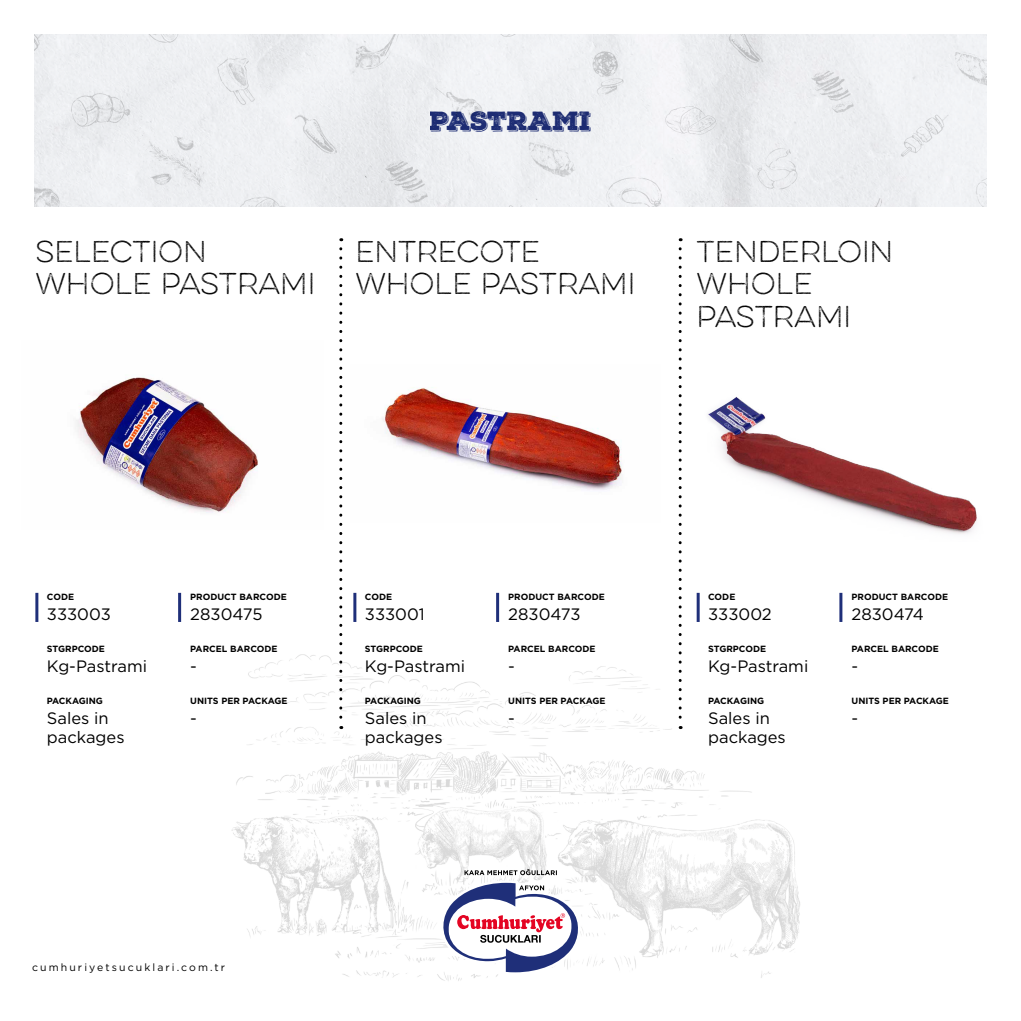
<style>
.page{position:relative;width:1021px;height:1021px;background:#fff}
.page>*{position:absolute;margin:0;border:0;box-sizing:border-box;transform-origin:0 0}
.t1{font:100 27px/32.4px "Eveleth";color:#000}
.t2{font:25.5px "Nexa Rust Slab Black Shadow 01";color:#1f2f79}
.t3{font:16.5px/19.8px "Gotham";color:#000}
.t4{font:10.5px "Gotham";letter-spacing:.2em;color:#000}
.t5{font:700 9px "Gotham";color:#000}
</style>
<div class="page">
<img style="left:681px;top:358px;width:296px;height:177px">
<img style="left:382px;top:387px;width:240px;height:103px">
<img style="left:231px;top:633px;width:569px;height:348px">
<img style="left:34px;top:34px;width:952px;height:172px">
<svg style="left:437px;top:868px;width:146px;height:106px"></svg>
<svg style="left:339px;top:249px;width:3px;height:480px"></svg>
<svg style="left:678px;top:249px;width:3px;height:480px"></svg>
<hr style="left:353px;top:593px;width:3px;height:29px;background:#1f2f79">
<hr style="left:496px;top:593px;width:3px;height:29px;background:#1f2f79">
<hr style="left:696px;top:593px;width:3px;height:29px;background:#1f2f79">
<hr style="left:839px;top:593px;width:3px;height:29px;background:#1f2f79">
<hr style="left:35px;top:593px;width:3px;height:29px;background:#1f2f79">
<hr style="left:178px;top:593px;width:3px;height:29px;background:#1f2f79">
<img style="left:76px;top:376px;width:182px;height:137px">
<h1 class="t1" style="left:35px;top:235px;width:281px">SELECTION<br>WHOLE PASTRAMI</h1>
<h2 class="t2" style="left:430px;top:104px;width:162px">PASTRAMI</h2>
<h1 class="t1" style="left:355px;top:235px;width:281px">ENTRECOTE<br>WHOLE PASTRAMI</h1>
<h1 class="t1" style="left:696px;top:235px;width:198px">TENDERLOIN<br>WHOLE<br>PASTRAMI</h1>
<p class="t5" style="left:47px;top:591px;width:29px">CODE</p>
<h3 class="t3" style="left:47px;top:603px;width:65px">333003</h3>
<p class="t5" style="left:47px;top:642px;width:59px">STGRPCODE</p>
<h3 class="t3" style="left:47px;top:655px;width:102px">Kg-Pastrami</h3>
<p class="t5" style="left:47px;top:694px;width:58px">PACKAGING</p>
<h3 class="t3" style="left:47px;top:707px;width:79px">Sales in packages</h3>
<p class="t5" style="left:190px;top:591px;width:98px">PRODUCT BARCODE</p>
<h3 class="t3" style="left:190px;top:603px;width:74px">2830475</h3>
<p class="t5" style="left:190px;top:642px;width:89px">PARCEL BARCODE</p>
<h3 class="t3" style="left:190px;top:655px;width:8px">-</h3>
<p class="t5" style="left:190px;top:694px;width:99px">UNITS PER PACKAGE</p>
<h3 class="t3" style="left:190px;top:707px;width:8px">-</h3>
<p class="t5" style="left:365px;top:591px;width:29px">CODE</p>
<h3 class="t3" style="left:365px;top:603px;width:61px">333001</h3>
<p class="t5" style="left:365px;top:642px;width:59px">STGRPCODE</p>
<h3 class="t3" style="left:365px;top:655px;width:102px">Kg-Pastrami</h3>
<p class="t5" style="left:365px;top:694px;width:58px">PACKAGING</p>
<h3 class="t3" style="left:365px;top:707px;width:79px">Sales in packages</h3>
<p class="t5" style="left:508px;top:591px;width:98px">PRODUCT BARCODE</p>
<h3 class="t3" style="left:508px;top:603px;width:74px">2830473</h3>
<p class="t5" style="left:508px;top:642px;width:89px">PARCEL BARCODE</p>
<h3 class="t3" style="left:508px;top:655px;width:8px">-</h3>
<p class="t5" style="left:508px;top:694px;width:99px">UNITS PER PACKAGE</p>
<h3 class="t3" style="left:508px;top:707px;width:8px">-</h3>
<p class="t4" style="left:32px;top:960px;width:195px">cumhuriyetsucuklari.com.tr</p>
<p class="t5" style="left:708px;top:591px;width:29px">CODE</p>
<h3 class="t3" style="left:708px;top:603px;width:65px">333002</h3>
<p class="t5" style="left:708px;top:642px;width:59px">STGRPCODE</p>
<h3 class="t3" style="left:708px;top:655px;width:102px">Kg-Pastrami</h3>
<p class="t5" style="left:708px;top:694px;width:58px">PACKAGING</p>
<h3 class="t3" style="left:708px;top:707px;width:79px">Sales in packages</h3>
<p class="t5" style="left:851px;top:591px;width:98px">PRODUCT BARCODE</p>
<h3 class="t3" style="left:851px;top:603px;width:74px">2830474</h3>
<p class="t5" style="left:851px;top:642px;width:89px">PARCEL BARCODE</p>
<h3 class="t3" style="left:851px;top:655px;width:8px">-</h3>
<p class="t5" style="left:851px;top:694px;width:99px">UNITS PER PACKAGE</p>
<h3 class="t3" style="left:851px;top:707px;width:8px">-</h3>
</div>
